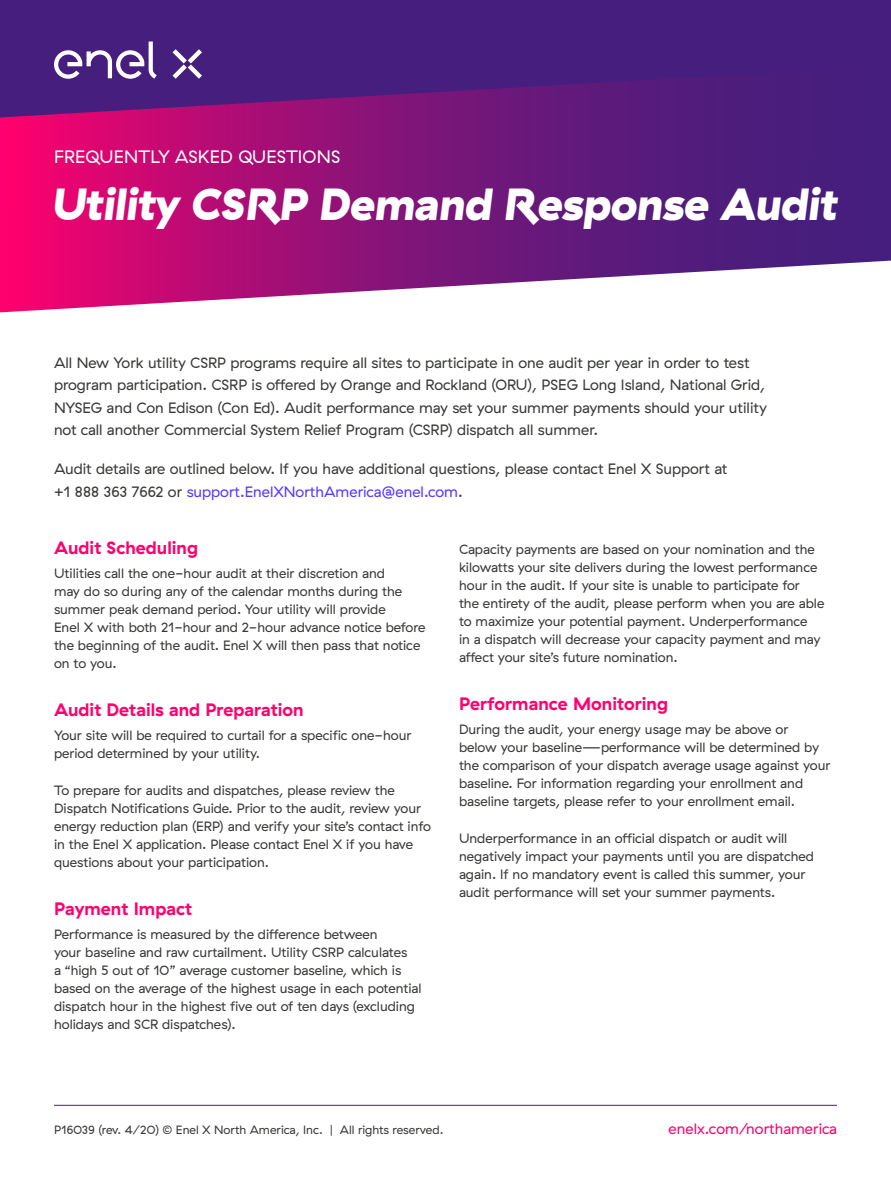
<style>
.page{position:relative;width:891px;height:1188px;background:#fff}
.page>*{position:absolute;margin:0;border:0;box-sizing:border-box;transform-origin:0 0}
.t1{font:italic 900 45px "GT Haptik Enel X";letter-spacing:-.015em;color:#fff}
.t2{font:18px "My Font";color:#ff006e}
.t3{font:18px "GT Haptik Enel X";letter-spacing:.01em;color:#fff}
.t4{font:15px/22.5px "GT Haptik Enel X";color:#373a36}
.t5{font:15px "GT Haptik Enel X";color:#ff006e}
.t6{font:13.5px/18px "GT Haptik Enel X";color:#373a36}
.t7{font:12px "GT Haptik Enel X";color:#373a36}
.s1{color:#5738ff}
</style>
<div class="page">
<div style="left:0;top:0;width:891px;height:210px;background:#461e7d"></div>
<svg style="left:173px;top:49px;width:29px;height:17px"></svg>
<svg style="left:54px;top:42px;width:99px;height:24px"></svg>
<hr style="left:54px;top:1105px;width:783px;height:1px;background:#461e7d">
<svg style="left:0;top:66px;width:891px;height:246px"></svg>
<h2 class="t3" style="left:54px;top:147px;width:288px">FREQUENTLY ASKED QUESTIONS</h2>
<h1 class="t1" style="left:51px;top:177px;width:787px">Utility CSRP Demand Response Audit</h1>
<p class="t4" style="left:54px;top:351px;width:714px">All New York utility CSRP programs require all sites to participate in one audit per year in order to test program participation. CSRP is offered by Orange and Rockland (ORU), PSEG Long Island, National Grid, NYSEG and Con Edison (Con Ed). Audit performance may set your summer payments should your utility not call another Commercial System Relief Program (CSRP) dispatch all summer.</p>
<p class="t4" style="left:54px;top:458px;width:675px">Audit details are outlined below. If you have additional questions, please contact Enel X Support at +1 888 363 7662 or <span class="s1">support.EnelXNorthAmerica@enel.com</span>.</p>
<h2 class="t2" style="left:54px;top:537px;width:146px">Audit Scheduling</h2>
<p class="t6" style="left:54px;top:564px;width:373px">Utilities call the one-hour audit at their discretion and<br>may do so during any of the calendar months during the summer peak demand period. Your utility will provide<br>Enel X with both 21-hour and 2-hour advance notice before the beginning of the audit. Enel X will then pass that notice on to you.</p>
<h2 class="t2" style="left:54px;top:699px;width:251px">Audit Details and Preparation</h2>
<p class="t6" style="left:54px;top:726px;width:359px">Your site will be required to curtail for a specific one-hour period determined by your utility.</p>
<p class="t6" style="left:54px;top:781px;width:378px">To prepare for audits and dispatches, please review the Dispatch Notifications Guide. Prior to the audit, review your energy reduction plan (ERP) and verify your site’s contact info in the Enel X application. Please contact Enel X if you have questions about your participation.</p>
<h2 class="t2" style="left:54px;top:898px;width:140px">Payment Impact</h2>
<p class="t6" style="left:54px;top:925px;width:369px">Performance is measured by the difference between<br>your baseline and raw curtailment. Utility CSRP calculates<br>a “high 5 out of 10” average customer baseline, which is based on the average of the highest usage in each potential dispatch hour in the highest five out of ten days (excluding holidays and SCR dispatches).</p>
<p class="t6" style="left:459px;top:540px;width:367px">Capacity payments are based on your nomination and the kilowatts your site delivers during the lowest performance hour in the audit. If your site is unable to participate for<br>the entirety of the audit, please perform when you are able to maximize your potential payment. Underperformance<br>in a dispatch will decrease your capacity payment and may affect your site’s future nomination.</p>
<h2 class="t2" style="left:459px;top:693px;width:211px">Performance Monitoring</h2>
<p class="t6" style="left:459px;top:720px;width:373px">During the audit, your energy usage may be above or<br>below your baseline—performance will be determined by the comparison of your dispatch average usage against your baseline. For information regarding your enrollment and baseline targets, please refer to your enrollment email.</p>
<p class="t6" style="left:459px;top:829px;width:357px">Underperformance in an official dispatch or audit will negatively impact your payments until you are dispatched again. If no mandatory event is called this summer, your audit performance will set your summer payments.</p>
<p class="t7" style="left:54px;top:1123px;width:391px">P16039 (rev. 4/20) © Enel X North America, Inc. | All rights reserved.</p>
<p class="t5" style="left:669px;top:1120px;width:170px">enelx.com/northamerica</p>
</div>
